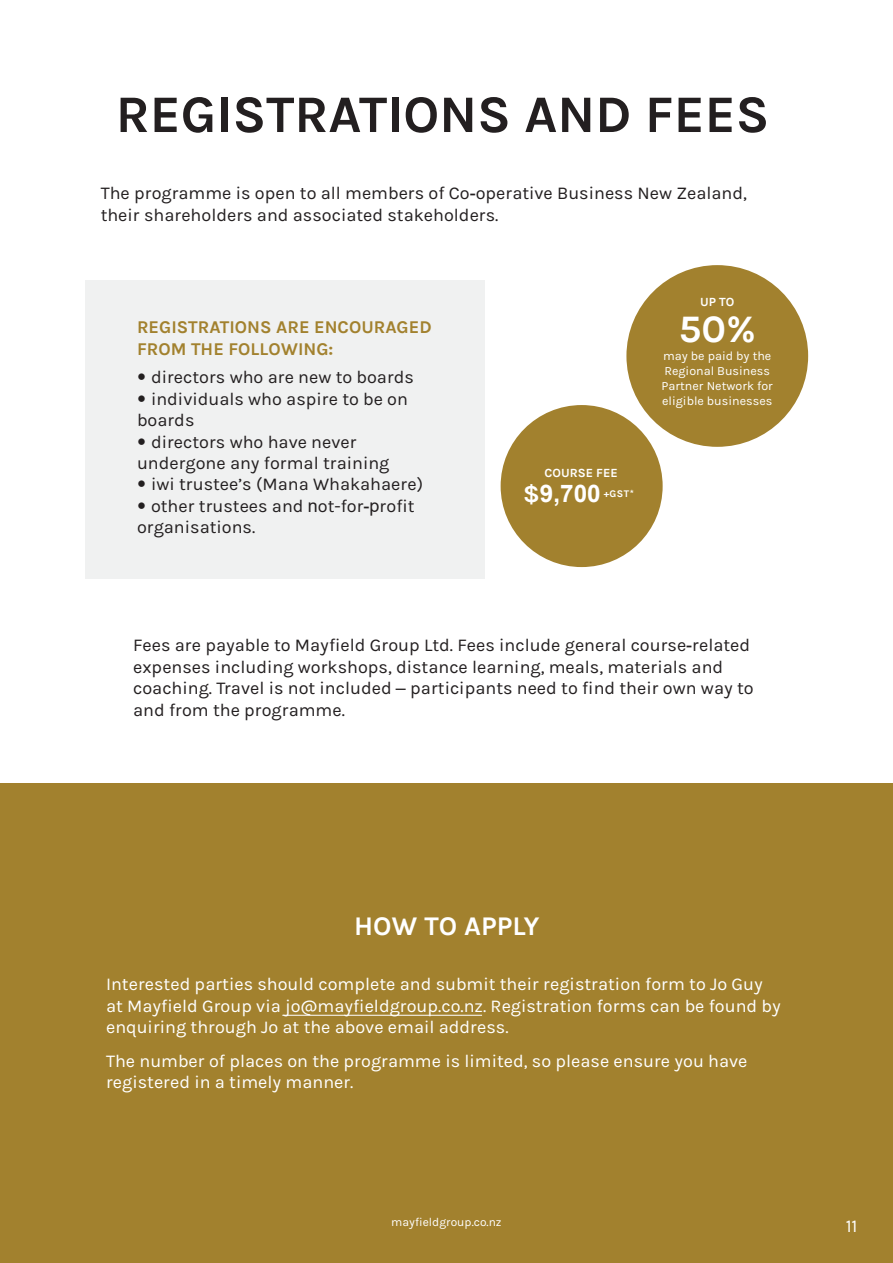
<style>
.page{position:relative;width:893px;height:1263px;background:#fff}
.page>*{position:absolute;margin:0;border:0;box-sizing:border-box;transform-origin:0 0}
.Paragraph_Karla_12{font:700 52.8px "Karla";color:#231f20}
.Paragraph_Karla_12-2{font:700 39px "Karla";color:#fff}
.H2_Karla_bold_18{font:700 27px "Karla";color:#fff}
.H2_Karla_bold_18-2{font:700 24.3px "Arial";color:#fff}
.Paragraph_Karla_12-3{font:18px/21.6px "Karla";color:#231f20}
.Paragraph_Karla_12-4{font:18px/21.6px "Karla";color:#fff}
.H3_Karla_Gold_12{font:700 18px/21.6px "Karla";color:#a2812e}
.Paragraph_Karla_12-5{font:12.45px/15px "Karla";color:#fff}
.H2_Karla_bold_18-3{font:700 12.45px "Karla";color:#fff}
.Paragraph_Karla_12-6{font:700 12.45px "Karla";color:#fff}
.t1{font:12px "Karla";color:#fff}
.H2_Karla_bold_18-4{font:700 10.2px "Karla";color:#fff}
.s1{font-family:"Arial"}
.s2{font-family:"Avenir"}
.s3{font-family:"Karla"}
</style>
<div class="page">
<div style="left:626px;top:265px;width:182px;height:182px;background:#a2812e;border-radius:50%"></div>
<div style="left:501px;top:405px;width:162px;height:162px;background:#a2812e;border-radius:50%"></div>
<div style="left:0;top:783px;width:893px;height:480px;background:#a2812e"></div>
<div style="left:85px;top:280px;width:399px;height:299px;background:#f0f1f1"></div>
<hr style="left:282px;top:1015px;width:200px;height:1px;background:#fff">
<p class="Paragraph_Karla_12" style="left:116px;top:84px;width:655px">REGISTRATIONS AND FEES</p>
<p class="Paragraph_Karla_12-3" style="left:101px;top:182px;width:648px">The programme is open to all members of Co<span class="s1">-</span>operative Business New Zealand, their shareholders and associated stakeholders.</p>
<p class="H3_Karla_Gold_12" style="left:137px;top:316px;width:296px">REGISTRATIONS ARE ENCOURAGED<br>FROM THE FOLLOWING:</p>
<p class="Paragraph_Karla_12-3" style="left:137px;top:367px;width:278px"><span class="s2">•</span> directors who are new to boards</p>
<p class="Paragraph_Karla_12-3" style="left:137px;top:388px;width:272px;line-height:21.1px"><span class="s2">•</span> individuals who aspire to be on boards</p>
<p class="Paragraph_Karla_12-3" style="left:137px;top:431px;width:254px;line-height:21.1px"><span class="s2">•</span> directors who have never undergone any formal training</p>
<p class="Paragraph_Karla_12-3" style="left:137px;top:474px;width:288px"><span class="s2">•</span> iwi trustee’s (Mana Whakahaere)</p>
<p class="Paragraph_Karla_12-3" style="left:137px;top:496px;width:279px;line-height:21.1px"><span class="s2">•</span> other trustees and <span class="s1">n</span>ot-for<span class="s1">-p</span>rofit organisations.</p>
<p class="H2_Karla_bold_18-3" style="left:545px;top:465px;width:75px">COURSE FEE</p>
<p class="H2_Karla_bold_18-2" style="left:523px;top:477px;width:79px"><span class="s3">$</span>9,700</p>
<p class="H2_Karla_bold_18-4" style="left:604px;top:487px;width:32px">+GST*</p>
<p class="Paragraph_Karla_12-6" style="left:700px;top:295px;width:36px">UP TO</p>
<p class="Paragraph_Karla_12-2" style="left:679px;top:307px;width:79px">50%</p>
<p class="Paragraph_Karla_12-5" style="left:661px;top:349px;width:113px">may be paid by the<br>Regional Business<br>Partner Network for eligible businesses</p>
<p class="Paragraph_Karla_12-3" style="left:133px;top:635px;width:622px">Fees are payable to Mayfield Group Ltd. Fees include general course<span class="s1">-</span>related expenses including workshops, distance learning, meals, materials and coaching. Travel is not included <span class="s1">–</span> participants need to find their own way to and from the programme.</p>
<p class="H2_Karla_bold_18" style="left:354px;top:910px;width:187px">HOW TO APPLY</p>
<p class="Paragraph_Karla_12-4" style="left:106px;top:973px;width:676px">Interested parties should complete and submit their registration form to Jo Guy at Mayfield Group via jo@mayfieldgroup.co.nz. Registration forms can be found by enquiring through Jo at the above email address.</p>
<p class="Paragraph_Karla_12-4" style="left:106px;top:1050px;width:643px">The number of places on the programme is limited, so please ensure you have registered in a timely manner.</p>
<p class="t1" style="left:391px;top:1215px;width:112px">mayfieldgroup.co.nz</p>
<p class="Paragraph_Karla_12-4" style="left:846px;top:1215px;width:13px">11</p>
</div>
